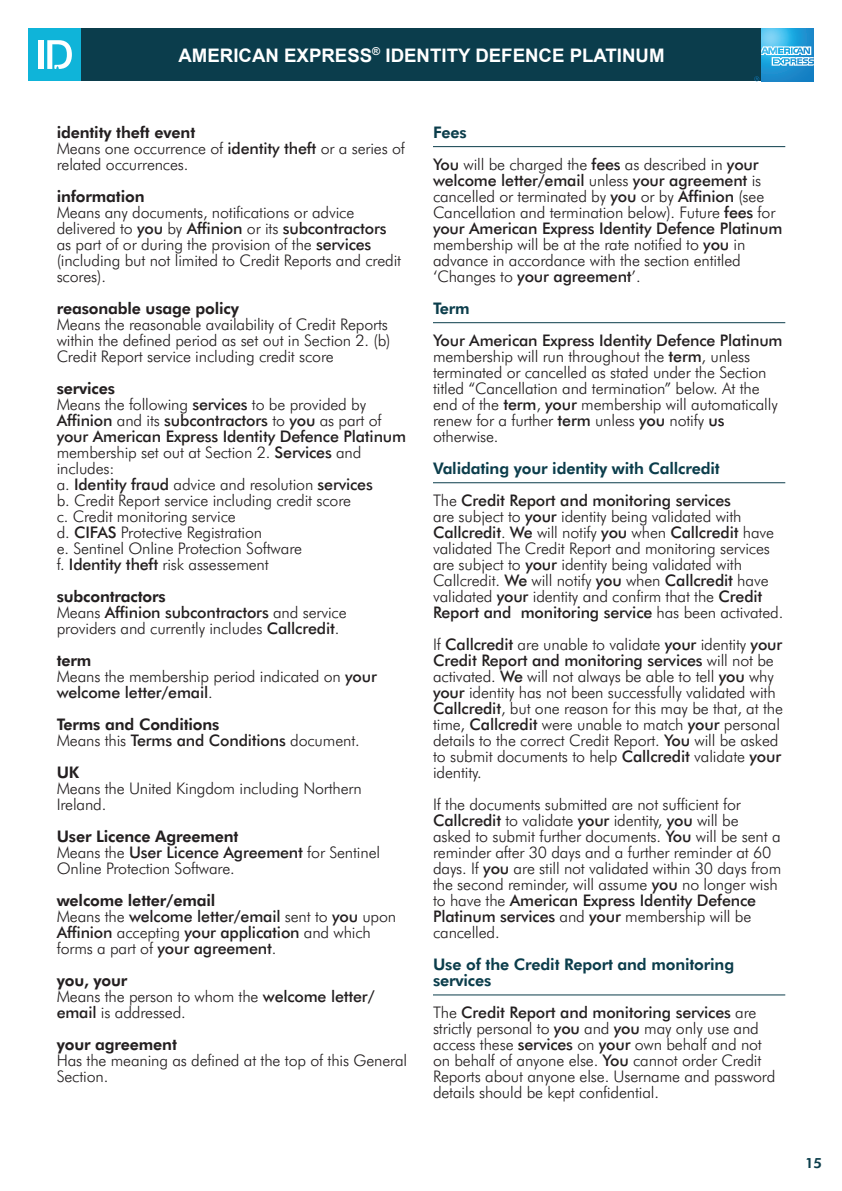
<style>
.page{position:relative;width:842px;height:1191px;background:#fff}
.page>*{position:absolute;margin:0;border:0;box-sizing:border-box;transform-origin:0 0}
.t1{font:700 18.6px "Arial";color:#fff}
.t2{font:300 16px/16px "Futura BT";letter-spacing:-.01em;color:#231f20}
.t3{font:500 16px/16px "Futura BT";letter-spacing:-.01em;color:#231f20}
.t4{font:800 16px/32px "Futura BT";letter-spacing:-.01em;color:#0b3d4b}
.t5{font:800 16px/16px "Futura BT";letter-spacing:-.01em;color:#231f20}
.t6{font:800 14px "Futura BT";color:#0b3d4b}
.s1{font-weight:800}
.s2{font-weight:500}
.s3{font-weight:300}
.s4{font-weight:800;color:#0b3d4b}
.s5{font-weight:300;color:#231f20}
.s6{font-weight:500;color:#231f20}
</style>
<div class="page">
<div style="left:44px;top:28px;width:769px;height:53px;background:#0b3d4c"></div>
<div style="left:28px;top:28px;width:53px;height:53px;background:#0fb4d9"></div>
<div style="left:39px;top:40px;width:5px;height:29px;background:#fff"></div>
<svg style="left:47px;top:40px;width:25px;height:29px"></svg>
<svg style="left:761px;top:28px;width:53px;height:53px;background:#2e9fd8"></svg>
<svg style="left:754px;top:76px;width:5px;height:5px"></svg>
<svg style="left:761px;top:46px;width:53px;height:20px"></svg>
<hr style="left:433px;top:146px;width:352px;height:1px;background:#0b3d4b">
<hr style="left:433px;top:322px;width:352px;height:1px;background:#0b3d4b">
<hr style="left:433px;top:482px;width:352px;height:1px;background:#0b3d4b">
<hr style="left:433px;top:994px;width:352px;height:1px;background:#0b3d4b">
<p class="t1" style="left:178px;top:43px;width:488px">AMERICAN EXPRESS<sup>®</sup> IDENTITY DEFENCE PLATINUM</p>
<p class="t2" style="left:57px;top:124px;width:350px"><span class="s1">identity theft event<br></span>Means one occurrence of <span class="s2">identity theft</span> or a series of related occurrences.</p>
<p class="t5" style="left:57px;top:188px;width:89px">information</p>
<p class="t2" style="left:57px;top:204px;width:346px">Means any documents, notifications or advice delivered to <span class="s2">you</span> by <span class="s2">Affinion</span> or its <span class="s2">subcontractors </span>as part of or during the provision of the <span class="s2">services </span>(including but not limited to Credit Reports and credit scores).</p>
<p class="t5" style="left:57px;top:300px;width:184px">reasonable usage policy</p>
<p class="t2" style="left:57px;top:316px;width:335px">Means the reasonable availability of Credit Reports within the defined period as set out in Section 2. (b)<br>Credit Report service including credit score</p>
<p class="t2" style="left:57px;top:380px;width:351px"><span class="s1">services<br></span>Means the following <span class="s2">services</span> to be provided by <span class="s2">Affinion</span> and its <span class="s2">subcontractors</span> to <span class="s2">you</span> as part of <span class="s2">your American Express Identity Defence Platinum </span>membership set out at Section 2. <span class="s2">Services</span> and includes:<br>a. <span class="s2">Identity fraud</span> advice and resolution <span class="s2">services<br></span>b. Credit Report service including credit score<br>c. Credit monitoring service<br>d. <span class="s2">CIFAS</span> Protective Registration<br>e. Sentinel Online Protection Software<br>f. <span class="s2">Identity theft</span> risk assessement</p>
<p class="t2" style="left:57px;top:588px;width:291px"><span class="s1">subcontractors<br></span>Means <span class="s2">Affinion subcontractors</span> and service providers and currently includes <span class="s2">Callcredit</span>.</p>
<p class="t2" style="left:57px;top:652px;width:322px"><span class="s1">term<br></span>Means the membership period indicated on <span class="s2">your welcome letter/email</span>.</p>
<p class="t5" style="left:57px;top:716px;width:305px">Terms and Conditions<br><span class="s3">Means this</span> <span class="s2">Terms and Conditions</span> <span class="s3">document.</span></p>
<p class="t5" style="left:57px;top:764px;width:24px">UK</p>
<p class="t2" style="left:57px;top:780px;width:307px">Means the United Kingdom including Northern<br>Ireland.</p>
<p class="t2" style="left:57px;top:828px;width:325px"><span class="s1">User Licence Agreement<br></span>Means the <span class="s2">User Licence Agreement</span> for Sentinel<br>Online Protection Software.</p>
<p class="t3" style="left:57px;top:892px;width:341px"><span class="s1">welcome letter/email<br></span><span class="s3">Means the</span> welcome letter/email <span class="s3">sent to</span> you <span class="s3">upon </span>Affinion <span class="s3">accepting</span> your application <span class="s3">and which forms a part of</span> your agreement<span class="s3">.</span></p>
<p class="t2" style="left:57px;top:972px;width:319px"><span class="s1">you, your<br></span>Means the person to whom the <span class="s2">welcome letter/ email</span> is addressed.</p>
<p class="t5" style="left:57px;top:1036px;width:122px">your agreement</p>
<p class="t2" style="left:57px;top:1052px;width:352px">Has the meaning as defined at the top of this General<br>Section.</p>
<p class="t2" style="left:433px;top:116px;width:327px;line-height:32px"><span class="s4">Fees<br></span><span class="s2">You</span> will be charged the <span class="s2">fees</span> as described in <span class="s2">your</span></p>
<p class="t2" style="left:433px;top:172px;width:351px"><span class="s2">welcome letter/email</span> unless <span class="s2">your agreement</span> is cancelled or terminated by <span class="s2">you</span> or by <span class="s2">Affinion</span> (see Cancellation and termination below). Future <span class="s2">fees</span> for <span class="s2">your American Express Identity Defence Platinum </span>membership will be at the rate notified to <span class="s2">you</span> in advance in accordance with the section entitled ‘Changes to <span class="s2">your agreement</span>’.</p>
<p class="t4" style="left:433px;top:292px;width:38px">Term</p>
<p class="t2" style="left:433px;top:332px;width:351px"><span class="s2">Your American Express Identity Defence Platinum </span>membership will run throughout the <span class="s2">term</span>, unless terminated or cancelled as stated under the Section titled “Cancellation and termination” below. At the end of the <span class="s2">term</span>, <span class="s2">your</span> membership will automatically renew for a further <span class="s2">term</span> unless <span class="s2">you</span> notify <span class="s2">us </span>otherwise.</p>
<p class="t4" style="left:433px;top:452px;width:299px">Validating your identity with Callcredit<br><span class="s5">The</span> <span class="s6">Credit Report and monitoring services</span></p>
<p class="t2" style="left:433px;top:508px;width:352px">are subject to <span class="s2">your</span> identity being validated with <span class="s2">Callcredit</span>. <span class="s2">We</span> will notify <span class="s2">you</span> when <span class="s2">Callcredit</span> have validated The Credit Report and monitoring services are subject to <span class="s2">your</span> identity being validated with Callcredit. <span class="s2">We</span> will notify <span class="s2">you</span> when <span class="s2">Callcredit</span> have validated <span class="s2">your</span> identity and confirm that the <span class="s2">Credit Report and monitoring service</span> has been activated.</p>
<p class="t2" style="left:433px;top:636px;width:351px">If <span class="s2">Callcredit</span> are unable to validate <span class="s2">your</span> identity <span class="s2">your Credit Report and monitoring services</span> will not be activated. <span class="s2">We</span> will not always be able to tell <span class="s2">you</span> why <span class="s2">your</span> identity has not been successfully validated with <span class="s2">Callcredit</span>, but one reason for this may be that, at the time, <span class="s2">Callcredit</span> were unable to match <span class="s2">your</span> personal details to the correct Credit Report. <span class="s2">You</span> will be asked to submit documents to help <span class="s2">Callcredit</span> validate <span class="s2">your </span>identity.</p>
<p class="t2" style="left:433px;top:796px;width:350px">If the documents submitted are not sufficient for <span class="s2">Callcredit</span> to validate <span class="s2">your</span> identity, <span class="s2">you</span> will be<br>asked to submit further documents. <span class="s2">You</span> will be sent a reminder after 30 days and a further reminder at 60 days. If <span class="s2">you</span> are still not validated within 30 days from the second reminder, will assume <span class="s2">you</span> no longer wish to have the <span class="s2">American Express Identity Defence Platinum services</span> and <span class="s2">your</span> membership will be cancelled.</p>
<p class="t4" style="left:433px;top:956px;width:303px;line-height:16px">Use of the Credit Report and monitoring services</p>
<p class="t2" style="left:433px;top:1004px;width:344px">The <span class="s2">Credit Report and monitoring services</span> are strictly personal to <span class="s2">you</span> and <span class="s2">you</span> may only use and access these <span class="s2">services</span> on <span class="s2">your</span> own behalf and not on behalf of anyone else. <span class="s2">You</span> cannot order Credit Reports about anyone else. Username and password details should be kept confidential.</p>
<p class="t6" style="left:805px;top:1155px;width:19px">15</p>
</div>
